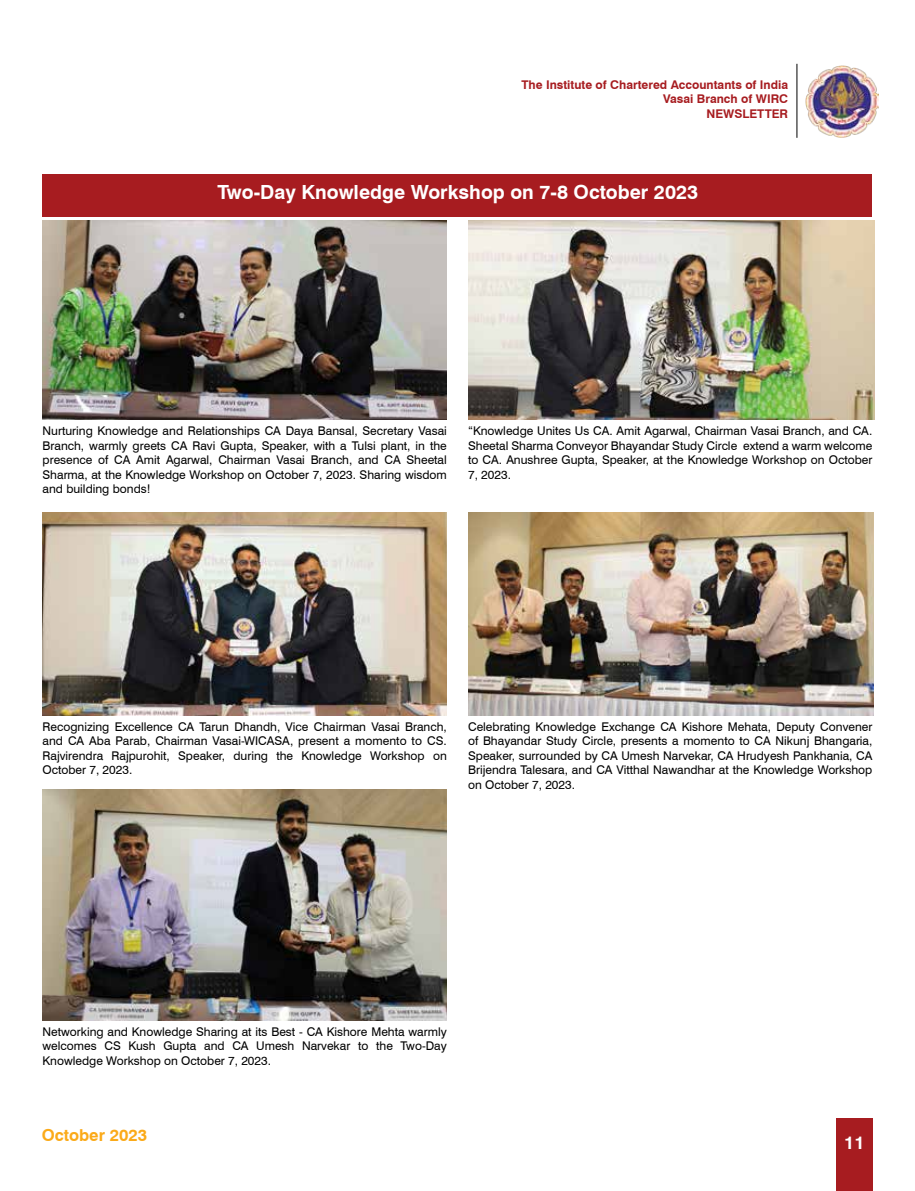
<style>
.page{position:relative;width:915px;height:1191px;background:#fff}
.page>*{position:absolute;margin:0;border:0;box-sizing:border-box;transform-origin:0 0}
.t1{font:700 19.5px "Swiss 721 BT";color:#fff}
.t2{font:700 18px "Swiss 721 BT";color:#fff}
.t3{font:700 16.5px "Swiss 721 BT";color:#fbaa19}
.t4{font:12px/14.4px "Swiss 721 BT";color:#000;text-align:justify}
.t5{font:700 12px/14.4px "Swiss 721 BT";color:#a71c20;text-align:right}
</style>
<div class="page">
<div style="left:836px;top:1118px;width:36px;height:73px;background:#a71c20"></div>
<img style="left:805px;top:65px;width:72px;height:73px">
<hr style="left:796px;top:64px;width:1px;height:74px;background:#000">
<div style="left:43px;top:174px;width:829px;height:43px;background:#a71c20"></div>
<img style="left:43px;top:220px;width:403px;height:199px">
<img style="left:468px;top:220px;width:406px;height:199px">
<img style="left:43px;top:512px;width:403px;height:204px">
<img style="left:468px;top:512px;width:405px;height:204px">
<img style="left:43px;top:789px;width:403px;height:231px">
<p class="t5" style="left:521px;top:77px;width:268px">The Institute of Chartered Accountants of India<br>Vasai Branch of WIRC<br>NEWSLETTER</p>
<h1 class="t1" style="left:217px;top:180px;width:482px">Two-Day Knowledge Workshop on 7-8 October 2023</h1>
<p class="t4" style="left:43px;top:424px;width:405px">Nurturing Knowledge and Relationships CA Daya Bansal, Secretary Vasai Branch, warmly greets CA Ravi Gupta, Speaker, with a Tulsi plant, in the presence of CA Amit Agarwal, Chairman Vasai Branch, and CA Sheetal Sharma, at the Knowledge Workshop on October 7, 2023. Sharing wisdom and building bonds!</p>
<p class="t4" style="left:468px;top:424px;width:405px">“Knowledge Unites Us CA. Amit Agarwal, Chairman Vasai Branch, and CA.<br>Sheetal Sharma Conveyor Bhayandar Study Circle extend a warm welcome to CA. Anushree Gupta, Speaker, at the Knowledge Workshop on October 7, 2023.</p>
<p class="t4" style="left:43px;top:719px;width:405px">Recognizing Excellence CA Tarun Dhandh, Vice Chairman Vasai Branch, and CA Aba Parab, Chairman Vasai-WICASA, present a momento to CS.<br>Rajvirendra Rajpurohit, Speaker, during the Knowledge Workshop on October 7, 2023.</p>
<p class="t4" style="left:468px;top:719px;width:405px">Celebrating Knowledge Exchange CA Kishore Mehata, Deputy Convener of Bhayandar Study Circle, presents a momento to CA Nikunj Bhangaria, Speaker, surrounded by CA Umesh Narvekar, CA Hrudyesh Pankhania, CA Brijendra Talesara, and CA Vitthal Nawandhar at the Knowledge Workshop on October 7, 2023.</p>
<p class="t4" style="left:43px;top:1024px;width:405px">Networking and Knowledge Sharing at its Best - CA Kishore Mehta warmly welcomes CS Kush Gupta and CA Umesh Narvekar to the Two-Day Knowledge Workshop on October 7, 2023.</p>
<h3 class="t3" style="left:42px;top:1125px;width:107px">October 2023</h3>
<h2 class="t2" style="left:843px;top:1132px;width:22px">11</h2>
</div>
